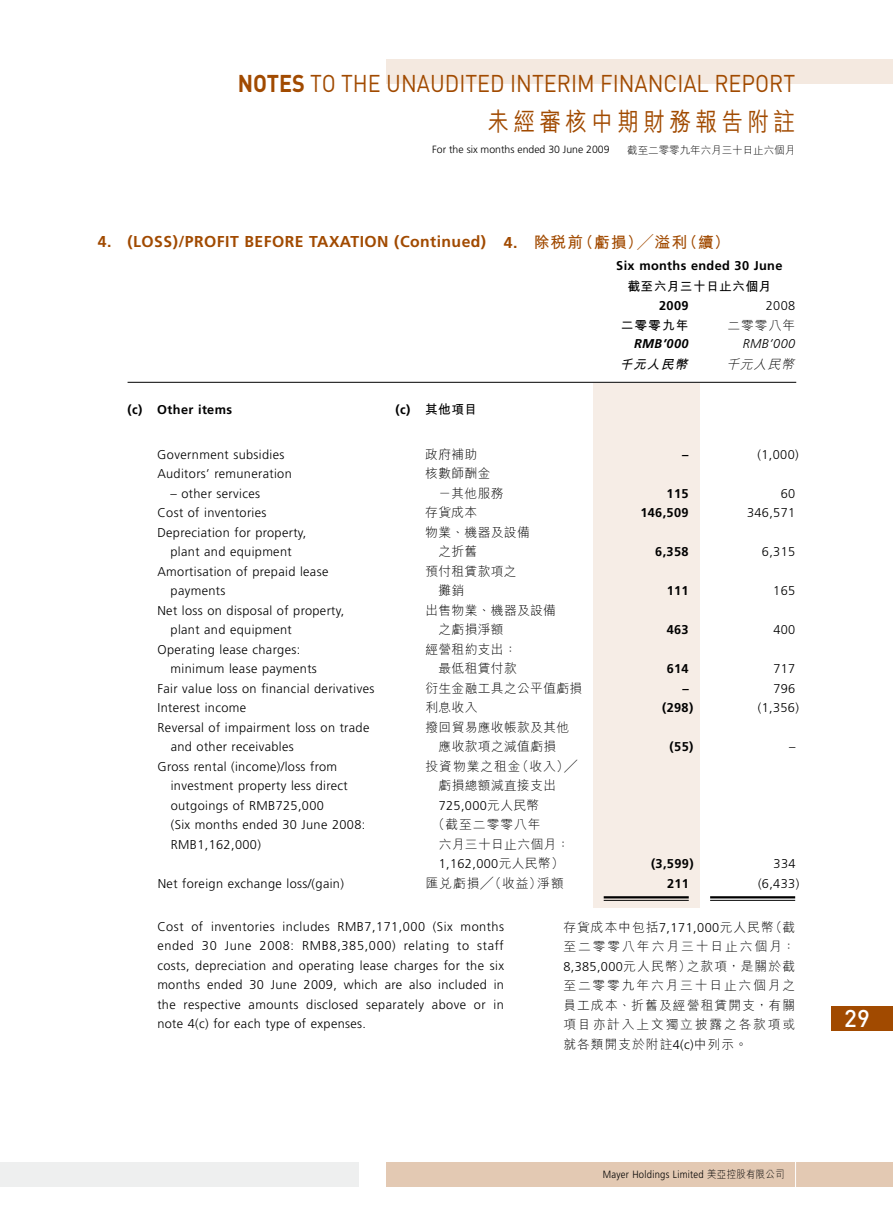
<style>
.page{position:relative;width:893px;height:1212px;background:#fff}
.page>*{position:absolute;margin:0;border:0;box-sizing:border-box;transform-origin:0 0}
.t1{font:500 25.5px "M Hei HK";letter-spacing:.2em;color:#a14a00;scale:.85 1}
.t2{font:24px "DIN Pro";color:#a14a00;scale:.9 1}
.t3{font:500 24px "DIN Pro";color:#fff}
.t4{font:700 15.75px "Frutiger LT Std";letter-spacing:.03em;color:#a14a00}
.t5{font:700 15.75px "M Hei HK";letter-spacing:.08em;color:#a14a00}
.t6{font:300 12.75px/19.5px "Frutiger LT Std";letter-spacing:.03em;color:#000;text-align:justify}
.t7{font:300 12.75px/19.5px "M Hei HK";letter-spacing:.03em;color:#000;text-align:justify}
.t8{font:700 12.75px "Frutiger LT Std";letter-spacing:.03em;color:#000}
.t9{font:700 12.75px "M Hei HK";letter-spacing:.03em;color:#000}
.t10{font:300 12.75px "M Hei HK";letter-spacing:.08em;color:#000}
.t11{font:italic 700 12.75px "Frutiger LT Std";letter-spacing:.03em;color:#000}
.t12{font:italic 300 12.75px "Frutiger LT Std";letter-spacing:.03em;color:#000}
.t13{font:italic 700 12.75px "M Hei HK";color:#000}
.t14{font:italic 300 12.75px "M Hei HK";color:#000}
.t15{font:300 10.5px "Frutiger LT Std";color:#000}
.t16{font:300 10.5px "Frutiger LT Std";letter-spacing:.03em;color:#000;scale:.9 1}
.t17{font:300 10.5px "M Hei HK";color:#000}
.s1{font-weight:700}
.s2{font-family:"Frutiger LT Std"}
.s3{font-family:"M Hei HK"}
</style>
<div class="page">
<div style="left:0;top:1162px;width:359px;height:25px;background:#eeefef"></div>
<div style="left:387px;top:1162px;width:506px;height:25px;background:#e3c9b3"></div>
<div style="left:387px;top:60px;width:506px;height:24px;background:#f4e9e0"></div>
<div style="left:831px;top:1006px;width:62px;height:25px;background:#a14a00"></div>
<svg style="left:795px;top:1162px;width:1px;height:25px"></svg>
<div style="left:593px;top:383px;width:106px;height:524px;background:#f6ede6"></div>
<hr style="left:128px;top:382px;width:668px;height:1px;background:#000">
<hr style="left:604px;top:896px;width:85px;height:2px;background:#000">
<hr style="left:604px;top:900px;width:85px;height:1px;background:#000">
<hr style="left:710px;top:896px;width:85px;height:2px;background:#000">
<hr style="left:710px;top:900px;width:85px;height:1px;background:#000">
<h2 class="t2" style="left:238px;top:67px;width:621px"><span class="s1">NOTES</span> TO THE UNAUDITED INTERIM FINANCIAL REPORT</h2>
<h1 class="t1" style="left:487px;top:103px;width:364px">未經審核中期財務報告附註</h1>
<p class="t15" style="left:432px;top:144px;width:179px">For the six months ended 30 June 2009</p>
<p class="t17" style="left:627px;top:143px;width:169px">截至二零零九年六月三十日止六個月</p>
<p class="t4" style="left:98px;top:232px;width:390px">4. (LOSS)/PROFIT BEFORE TAXATION (Continued)</p>
<p class="t5" style="left:504px;top:231px;width:228px"><span class="s2">4.</span> 除稅前（虧損）╱溢利（續）</p>
<p class="t8" style="left:616px;top:258px;width:168px">Six months ended 30 June</p>
<p class="t9" style="left:627px;top:277px;width:145px">截至六月三十日止六個月</p>
<p class="t8" style="left:659px;top:298px;width:31px">2009</p>
<p class="t6" style="left:766px;top:296px;width:31px">2008</p>
<p class="t9" style="left:621px;top:316px;width:69px">二零零九年</p>
<p class="t7" style="left:727px;top:315px;width:69px">二零零八年</p>
<p class="t11" style="left:634px;top:336px;width:56px">RMB’000</p>
<p class="t12" style="left:743px;top:336px;width:54px">RMB’000</p>
<p class="t13" style="left:619px;top:355px;width:74px">千元人民幣</p>
<p class="t14" style="left:726px;top:355px;width:74px">千元人民幣</p>
<p class="t8" style="left:128px;top:402px;width:106px">(c) Other items</p>
<p class="t9" style="left:395px;top:400px;width:83px"><span class="s2">(c)</span> 其他項目</p>
<p class="t6" style="left:157px;top:445px;width:129px">Government subsidies</p>
<p class="t7" style="left:425px;top:444px;width:54px">政府補助</p>
<p class="t8" style="left:682px;top:447px;width:8px">–</p>
<p class="t6" style="left:758px;top:445px;width:43px">(1,000)</p>
<p class="t6" style="left:157px;top:464px;width:136px">Auditors’ remuneration</p>
<p class="t7" style="left:425px;top:463px;width:67px">核數師酬金</p>
<p class="t6" style="left:170px;top:484px;width:91px">– other services</p>
<p class="t7" style="left:438px;top:483px;width:67px">－其他服務</p>
<p class="t8" style="left:667px;top:486px;width:23px">115</p>
<p class="t6" style="left:781px;top:484px;width:16px">60</p>
<p class="t6" style="left:157px;top:503px;width:111px">Cost of inventories</p>
<p class="t7" style="left:425px;top:502px;width:54px">存貨成本</p>
<p class="t8" style="left:640px;top:505px;width:50px">146,509</p>
<p class="t6" style="left:747px;top:503px;width:50px">346,571</p>
<p class="t6" style="left:157px;top:523px;width:150px">Depreciation for property,</p>
<p class="t7" style="left:425px;top:522px;width:106px">物業、機器及設備</p>
<p class="t6" style="left:171px;top:542px;width:123px">plant and equipment</p>
<p class="t7" style="left:438px;top:541px;width:40px">之折舊</p>
<p class="t8" style="left:655px;top:544px;width:35px">6,358</p>
<p class="t6" style="left:762px;top:542px;width:35px">6,315</p>
<p class="t6" style="left:157px;top:562px;width:172px">Amortisation of prepaid lease</p>
<p class="t7" style="left:425px;top:561px;width:93px">預付租賃款項之</p>
<p class="t6" style="left:171px;top:581px;width:56px">payments</p>
<p class="t7" style="left:438px;top:580px;width:27px">攤銷</p>
<p class="t8" style="left:667px;top:583px;width:23px">111</p>
<p class="t6" style="left:773px;top:581px;width:23px">165</p>
<p class="t6" style="left:157px;top:601px;width:188px">Net loss on disposal of property,</p>
<p class="t7" style="left:425px;top:600px;width:132px">出售物業、機器及設備</p>
<p class="t6" style="left:171px;top:620px;width:123px">plant and equipment</p>
<p class="t7" style="left:438px;top:619px;width:67px">之虧損淨額</p>
<p class="t8" style="left:667px;top:622px;width:23px">463</p>
<p class="t6" style="left:773px;top:620px;width:23px">400</p>
<p class="t6" style="left:157px;top:640px;width:144px">Operating lease charges:</p>
<p class="t7" style="left:425px;top:639px;width:93px">經營租約支出：</p>
<p class="t6" style="left:171px;top:659px;width:148px">minimum lease payments</p>
<p class="t7" style="left:438px;top:658px;width:80px">最低租賃付款</p>
<p class="t8" style="left:667px;top:661px;width:23px">614</p>
<p class="t6" style="left:773px;top:659px;width:23px">717</p>
<p class="t6" style="left:157px;top:679px;width:218px">Fair value loss on financial derivatives</p>
<p class="t7" style="left:425px;top:678px;width:158px">衍生金融工具之公平值虧損</p>
<p class="t8" style="left:682px;top:681px;width:8px">–</p>
<p class="t6" style="left:773px;top:679px;width:23px">796</p>
<p class="t6" style="left:158px;top:698px;width:90px">Interest income</p>
<p class="t7" style="left:425px;top:697px;width:54px">利息收入</p>
<p class="t8" style="left:662px;top:700px;width:33px">(298)</p>
<p class="t6" style="left:758px;top:698px;width:43px">(1,356)</p>
<p class="t6" style="left:158px;top:718px;width:213px">Reversal of impairment loss on trade</p>
<p class="t7" style="left:425px;top:717px;width:145px">撥回貿易應收帳款及其他</p>
<p class="t6" style="left:171px;top:737px;width:125px">and other receivables</p>
<p class="t7" style="left:439px;top:736px;width:119px">應收款項之減值虧損</p>
<p class="t8" style="left:670px;top:739px;width:25px">(55)</p>
<p class="t6" style="left:789px;top:737px;width:8px">–</p>
<p class="t6" style="left:158px;top:757px;width:181px">Gross rental (income)/loss from</p>
<p class="t10" style="left:425px;top:757px;width:153px">投資物業之租金（收入）╱</p>
<p class="t6" style="left:171px;top:776px;width:179px">investment property less direct</p>
<p class="t7" style="left:439px;top:775px;width:119px">虧損總額減直接支出</p>
<p class="t6" style="left:171px;top:796px;width:155px">outgoings of RMB725,000</p>
<p class="t6" style="left:439px;top:796px;width:102px">725,000<span class="s3">元人民幣</span></p>
<p class="t6" style="left:171px;top:815px;width:196px">(Six months ended 30 June 2008:</p>
<p class="t10" style="left:432px;top:816px;width:110px">（截至二零零八年</p>
<p class="t6" style="left:171px;top:835px;width:92px">RMB1,162,000)</p>
<p class="t7" style="left:439px;top:834px;width:132px">六月三十日止六個月：</p>
<p class="t6" style="left:439px;top:854px;width:127px">1,162,000<span class="s3">元人民幣）</span></p>
<p class="t8" style="left:651px;top:856px;width:44px">(3,599)</p>
<p class="t6" style="left:774px;top:854px;width:23px">334</p>
<p class="t6" style="left:158px;top:874px;width:188px">Net foreign exchange loss/(gain)</p>
<p class="t7" style="left:426px;top:873px;width:140px">匯兌虧損╱（收益）淨額</p>
<p class="t8" style="left:667px;top:876px;width:23px">211</p>
<p class="t6" style="left:758px;top:874px;width:43px">(6,433)</p>
<p class="t6" style="left:157px;top:917px;width:348px">Cost of inventories includes RMB7,171,000 (Six months ended 30 June 2008: RMB8,385,000) relating to staff costs, depreciation and operating lease charges for the six months ended 30 June 2009, which are also included in the respective amounts disclosed separately above or in note 4(c) for each type of expenses.</p>
<p class="t7" style="left:563px;top:917px;width:233px">存貨成本中包括<span class="s2">7,171,000</span>元人民幣（截至二零零八年六月三十日止六個月：<span class="s2">8,385,000</span>元人民幣）之款項，是關於截至二零零九年六月三十日止六個月之員工成本、折舊及經營租賃開支，有關項目亦計入上文獨立披露之各款項或就各類開支於附註<span class="s2">4(c)</span>中列示。</p>
<h2 class="t3" style="left:844px;top:1002px;width:27px">29</h2>
<p class="t16" style="left:603px;top:1168px;width:204px">Mayer Holdings Limited <span class="s3">美亞控股有限公司</span></p>
</div>
